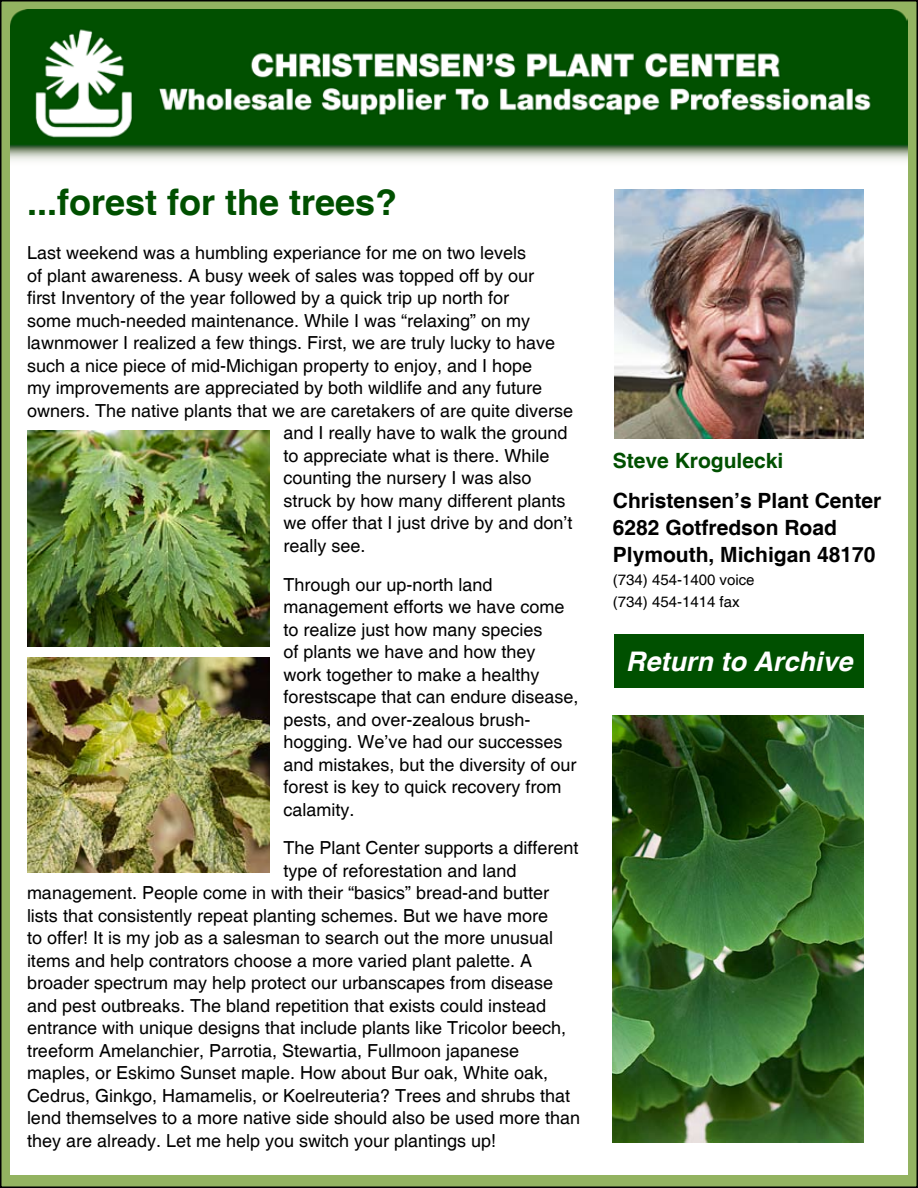
<style>
.page{position:relative;width:918px;height:1188px;background:#fff}
.page>*{position:absolute;margin:0;border:0;box-sizing:border-box;transform-origin:0 0}
.t1{font:700 36px "Helvetica";color:#005000}
.t2{font:italic 700 27px "Helvetica";color:#fff}
.t3{font:700 21px/27px "Helvetica";color:#000}
.t4{font:700 21px "Helvetica";color:#005000}
.t5{font:18px/22.5px "Helvetica";color:#000}
.t6{font:15px/22.5px "Helvetica";color:#000}
</style>
<div class="page">
<div style="left:1px;top:1px;width:916px;height:1186px;background:#93b361"></div>
<div style="left:10px;top:155px;width:898px;height:1019px;background:#fff"></div>
<img style="left:10px;top:9px;width:898px;height:152px">
<div style="left:614px;top:634px;width:250px;height:54px;background:#005000"></div>
<img style="left:614px;top:189px;width:250px;height:250px">
<img style="left:613px;top:716px;width:251px;height:426px">
<img style="left:27px;top:657px;width:243px;height:216px">
<img style="left:27px;top:430px;width:243px;height:216px">
<h1 class="t1" style="left:27px;top:181px;width:372px">...forest for the trees?</h1>
<p class="t5" style="left:27px;top:242px;width:501px">Last weekend was a humbling experiance for me on two levels</p>
<p class="t5" style="left:27px;top:265px;width:509px">of plant awareness. A busy week of sales was topped off by our</p>
<p class="t5" style="left:27px;top:287px;width:484px">first Inventory of the year followed by a quick trip up north for</p>
<p class="t5" style="left:27px;top:310px;width:505px">some much-needed maintenance. While I was “relaxing” on my</p>
<p class="t5" style="left:27px;top:332px;width:530px">lawnmower I realized a few things. First, we are truly lucky to have</p>
<p class="t5" style="left:27px;top:355px;width:507px">such a nice piece of mid-Michigan property to enjoy, and I hope</p>
<p class="t5" style="left:27px;top:377px;width:517px">my improvements are appreciated by both wildlife and any future</p>
<p class="t5" style="left:27px;top:400px;width:548px">owners. The native plants that we are caretakers of are quite diverse</p>
<p class="t5" style="left:284px;top:422px;width:286px">and I really have to walk the ground</p>
<p class="t5" style="left:284px;top:445px;width:268px">to appreciate what is there. While</p>
<p class="t5" style="left:284px;top:467px;width:250px">counting the nursery I was also</p>
<p class="t5" style="left:284px;top:490px;width:284px">struck by how many different plants</p>
<p class="t5" style="left:284px;top:512px;width:291px">we offer that I just drive by and don’t</p>
<p class="t5" style="left:284px;top:535px;width:84px">really see.</p>
<p class="t5" style="left:284px;top:574px;width:297px">Through our up-north land management efforts we have come to realize just how many species<br>of plants we have and how they<br>work together to make a healthy forestscape that can endure disease, pests, and over-zealous brush&shy;hogging. We’ve had our successes and mistakes, but the diversity of our forest is key to quick recovery from calamity.</p>
<p class="t5" style="left:284px;top:837px;width:297px">The Plant Center supports a different</p>
<p class="t5" style="left:284px;top:860px;width:235px">type of reforestation and land</p>
<p class="t5" style="left:27px;top:882px;width:524px">management. People come in with their “basics” bread-and butter</p>
<p class="t5" style="left:27px;top:905px;width:523px">lists that consistently repeat planting schemes. But we have more</p>
<p class="t5" style="left:27px;top:927px;width:528px">to offer! It is my job as a salesman to search out the more unusual</p>
<p class="t5" style="left:27px;top:950px;width:507px">items and help contrators choose a more varied plant palette. A</p>
<p class="t5" style="left:27px;top:972px;width:528px">broader spectrum may help protect our urbanscapes from disease</p>
<p class="t5" style="left:27px;top:995px;width:521px">and pest outbreaks. The bland repetition that exists could instead</p>
<p class="t5" style="left:27px;top:1017px;width:541px">entrance with unique designs that include plants like Tricolor beech,</p>
<p class="t5" style="left:27px;top:1040px;width:494px">treeform Amelanchier, Parrotia, Stewartia, Fullmoon japanese</p>
<p class="t5" style="left:27px;top:1062px;width:523px">maples, or Eskimo Sunset maple. How about Bur oak, White oak,</p>
<p class="t5" style="left:27px;top:1085px;width:545px">Cedrus, Ginkgo, Hamamelis, or Koelreuteria? Trees and shrubs that</p>
<p class="t5" style="left:27px;top:1107px;width:555px">lend themselves to a more native side should also be used more than</p>
<p class="t5" style="left:27px;top:1130px;width:471px">they are already. Let me help you switch your plantings up!</p>
<p class="t4" style="left:613px;top:447px;width:172px">Steve Krogulecki</p>
<p class="t3" style="left:613px;top:488px;width:270px">Christensen’s Plant Center<br>6282 Gotfredson Road<br>Plymouth, Michigan 48170</p>
<p class="t6" style="left:613px;top:569px;width:143px">(734) 454-1400 voice (734) 454-1414 fax</p>
<h2 class="t2" style="left:626px;top:645px;width:228px">Return to Archive</h2>
</div>
